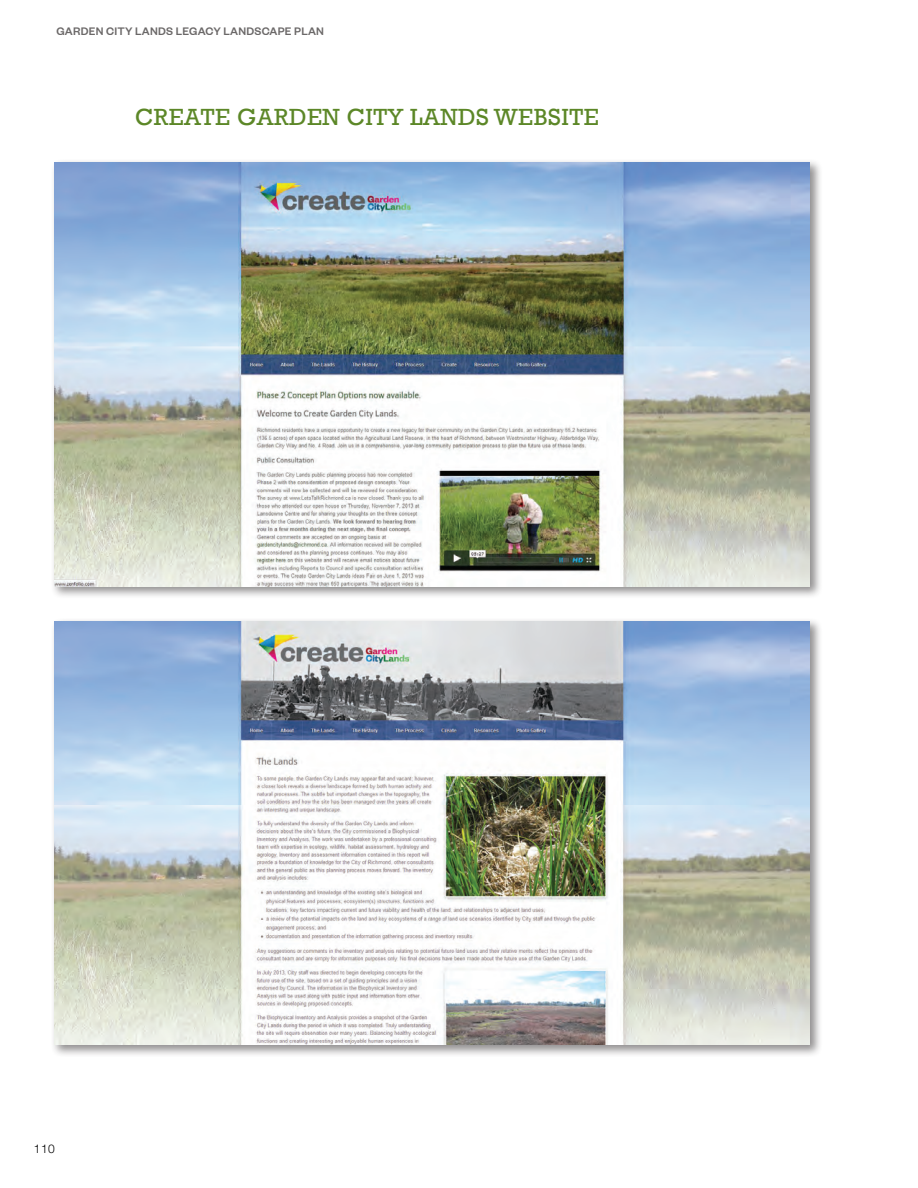
<style>
.page{position:relative;width:918px;height:1188px;background:#fff}
.page>*{position:absolute;margin:0;border:0;box-sizing:border-box;transform-origin:0 0}
.t1{font:24px "Rockwell";letter-spacing:.02em;color:#5c8727}
.t2{font:500 12px "Founders Grotesk";letter-spacing:.02em;color:#3a3636}
.t3{font:300 12px "Helvetica Neue";color:#000}
</style>
<div class="page">
<div style="left:51px;top:159px;width:772px;height:440px;background:#231f20;opacity:.5"></div>
<img style="left:54px;top:162px;width:756px;height:424px">
<div style="left:50px;top:618px;width:773px;height:440px;background:#231f20;opacity:.5"></div>
<img style="left:54px;top:621px;width:756px;height:424px">
<p class="t2" style="left:56px;top:23px;width:269px">GARDEN CITY LANDS LEGACY LANDSCAPE PLAN</p>
<h1 class="t1" style="left:135px;top:99px;width:465px">CREATE GARDEN CITY LANDS WEBSITE</h1>
<p class="t3" style="left:34px;top:1142px;width:23px">110</p>
</div>
